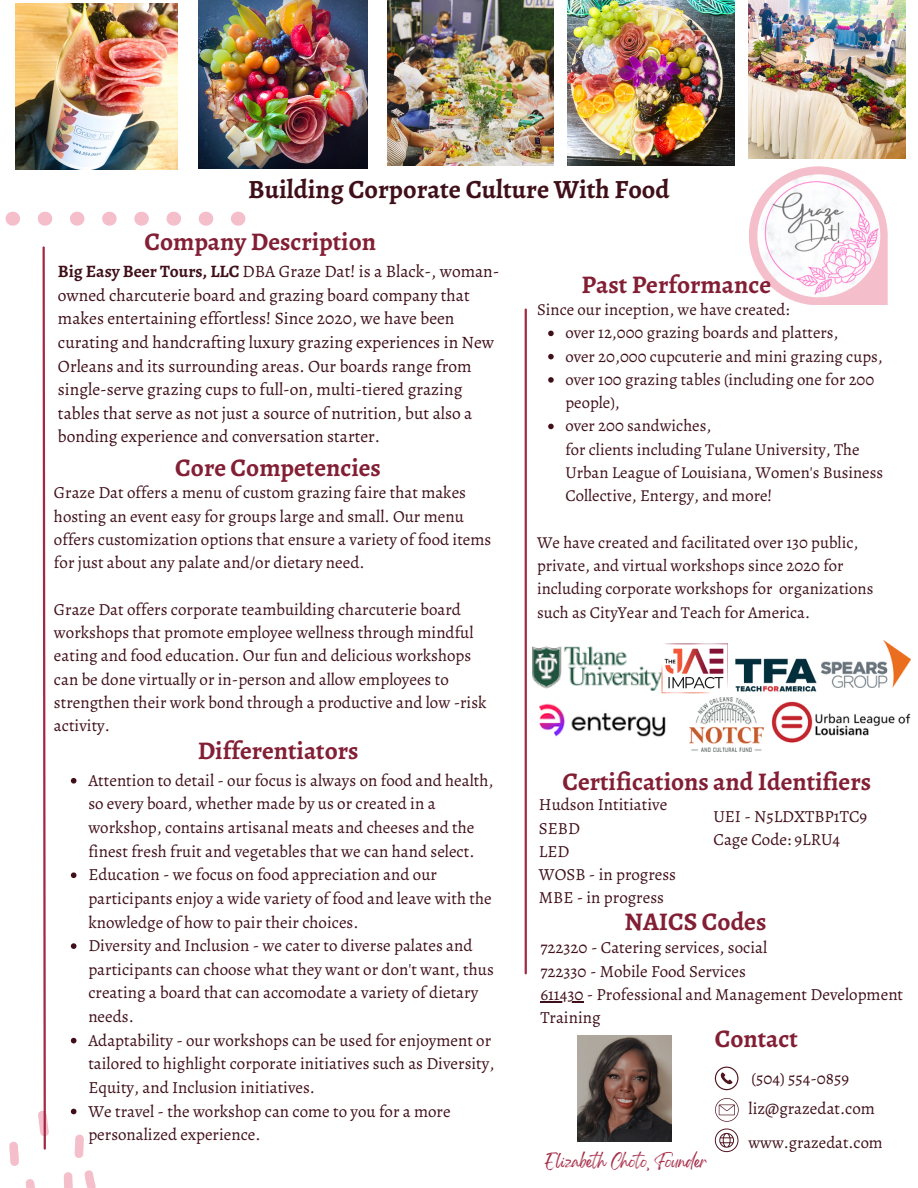
<style>
.page{position:relative;width:918px;height:1188px;background:#fff}
.page>*{position:absolute;margin:0;border:0;box-sizing:border-box;transform-origin:0 0}
.t1{font:700 26.25px "Alegreya";color:#40101a}
.t2{font:700 25.35px "Alegreya";color:#831f35}
.t3{font:17.4px/23.7px "Alegreya";color:#40101a}
.t4{font:16.95px/23.7px "Alegreya";color:#40101a}
.t5{font:16.65px/23.2px "Alegreya";color:#40101a}
.t6{font:12.3px "Gellatio";color:#a42844}
.s1{font-weight:700}
</style>
<div class="page">
<svg style="left:6px;top:212px;width:14px;height:14px"></svg>
<svg style="left:38px;top:212px;width:14px;height:14px"></svg>
<svg style="left:70px;top:212px;width:14px;height:14px"></svg>
<svg style="left:102px;top:212px;width:15px;height:14px"></svg>
<svg style="left:134px;top:212px;width:15px;height:14px"></svg>
<svg style="left:167px;top:212px;width:14px;height:14px"></svg>
<svg style="left:199px;top:212px;width:14px;height:14px"></svg>
<svg style="left:231px;top:212px;width:14px;height:14px"></svg>
<svg style="left:9px;top:1141px;width:10px;height:25px"></svg>
<svg style="left:74px;top:1134px;width:10px;height:24px"></svg>
<svg style="left:64px;top:1172px;width:9px;height:16px"></svg>
<svg style="left:25px;top:1179px;width:10px;height:9px"></svg>
<svg style="left:84px;top:1170px;width:12px;height:18px"></svg>
<svg style="left:38px;top:246px;width:11px;height:904px"></svg>
<hr style="left:525px;top:310px;width:2px;height:663px;background:#a42844">
<svg style="left:749px;top:166px;width:139px;height:139px"></svg>
<img style="left:757px;top:174px;width:123px;height:123px;border-radius:50%">
<svg style="left:715px;top:1067px;width:23px;height:23px"></svg>
<svg style="left:715px;top:1098px;width:24px;height:24px"></svg>
<svg style="left:715px;top:1128px;width:23px;height:24px"></svg>
<img style="left:577px;top:1036px;width:95px;height:105px">
<img style="left:199px;top:0;width:168px;height:169px">
<img style="left:387px;top:0;width:167px;height:166px">
<img style="left:568px;top:0;width:166px;height:166px">
<img style="left:16px;top:4px;width:162px;height:165px">
<img style="left:748px;top:0;width:158px;height:159px">
<img style="left:533px;top:647px;width:128px;height:44px">
<img style="left:661px;top:644px;width:67px;height:49px">
<img style="left:729px;top:658px;width:93px;height:40px">
<img style="left:539px;top:703px;width:127px;height:34px">
<img style="left:822px;top:641px;width:89px;height:47px">
<img style="left:690px;top:698px;width:74px;height:54px">
<img style="left:771px;top:701px;width:140px;height:42px">
<svg style="left:71px;top:778px;width:5px;height:6px"></svg>
<svg style="left:71px;top:872px;width:5px;height:6px"></svg>
<svg style="left:71px;top:943px;width:5px;height:6px"></svg>
<svg style="left:71px;top:1038px;width:5px;height:5px"></svg>
<svg style="left:71px;top:1109px;width:5px;height:5px"></svg>
<svg style="left:548px;top:331px;width:6px;height:5px"></svg>
<svg style="left:548px;top:354px;width:6px;height:5px"></svg>
<svg style="left:548px;top:377px;width:6px;height:6px"></svg>
<svg style="left:548px;top:424px;width:6px;height:5px"></svg>
<hr style="left:540px;top:1001px;width:44px;height:1px;background:#40101a">
<p class="t1" style="left:248px;top:171px;width:423px">Building Corporate Culture With Food</p>
<p class="t2" style="left:144px;top:224px;width:233px">Company Description</p>
<p class="t3" style="left:58px;top:259px;width:443px"><span class="s1">Big Easy Beer Tours, LLC</span> DBA Graze Dat! is a Black-, woman&shy;owned charcuterie board and grazing board company that makes entertaining effortless! Since 2020, we have been curating and handcrafting luxury grazing experiences in New Orleans and its surrounding areas. Our boards range from single-serve grazing cups to full-on, multi-tiered grazing tables that serve as not just a source of nutrition, but also a bonding experience and conversation starter.</p>
<p class="t2" style="left:175px;top:450px;width:207px">Core Competencies</p>
<p class="t4" style="left:54px;top:481px;width:439px;line-height:23.2px">Graze Dat offers a menu of custom grazing faire that makes hosting an event easy for groups large and small. Our menu offers customization options that ensure a variety of food items for just about any palate and/or dietary need.</p>
<p class="t4" style="left:54px;top:598px;width:434px;line-height:23.2px">Graze Dat offers corporate teambuilding charcuterie board workshops that promote employee wellness through mindful eating and food education. Our fun and delicious workshops can be done virtually or in-person and allow employees to strengthen their work bond through a productive and low -risk activity.</p>
<p class="t4" style="left:88px;top:768px;width:407px">Attention to detail - our focus is always on food and health, so every board, whether made by us or created in a workshop, contains artisanal meats and cheeses and the finest fresh fruit and vegetables that we can hand select.</p>
<p class="t4" style="left:88px;top:863px;width:405px">Education - we focus on food appreciation and our participants enjoy a wide variety of food and leave with the knowledge of how to pair their choices.</p>
<p class="t4" style="left:88px;top:934px;width:407px">Diversity and Inclusion - we cater to diverse palates and participants can choose what they want or don't want, thus creating a board that can accomodate a variety of dietary needs.</p>
<p class="t4" style="left:88px;top:1028px;width:407px">Adaptability - our workshops can be used for enjoyment or tailored to highlight corporate initiatives such as Diversity,<br>Equity, and Inclusion initiatives.</p>
<p class="t4" style="left:88px;top:1099px;width:364px">We travel - the workshop can come to you for a more personalized experience.</p>
<p class="t2" style="left:198px;top:733px;width:162px">Differentiators</p>
<p class="t2" style="left:582px;top:267px;width:191px">Past Performance</p>
<p class="t5" style="left:537px;top:298px;width:254px">Since our inception, we have created:</p>
<p class="t5" style="left:565px;top:321px;width:275px">over 12,000 grazing boards and platters,</p>
<p class="t5" style="left:565px;top:344px;width:319px">over 20,000 cupcuterie and mini grazing cups,</p>
<p class="t5" style="left:565px;top:368px;width:310px">over 100 grazing tables (including one for 200 people),</p>
<p class="t5" style="left:565px;top:414px;width:147px">over 200 sandwiches,</p>
<p class="t5" style="left:565px;top:437px;width:319px">for clients including Tulane University, The<br>Urban League of Louisiana, Women's Business<br>Collective, Entergy, and more!</p>
<p class="t5" style="left:537px;top:531px;width:338px">We have created and facilitated over 130 public, private, and virtual workshops since 2020 for including corporate workshops for organizations such as CityYear and Teach for America.</p>
<p class="t2" style="left:562px;top:764px;width:310px">Certifications and Identifiers</p>
<p class="t4" style="left:539px;top:793px;width:130px">Hudson Intitiative</p>
<p class="t4" style="left:539px;top:816px;width:42px">SEBD</p>
<p class="t4" style="left:539px;top:839px;width:32px">LED</p>
<p class="t4" style="left:539px;top:863px;width:139px">WOSB - in progress</p>
<p class="t4" style="left:539px;top:886px;width:127px">MBE - in progress</p>
<p class="t4" style="left:713px;top:804px;width:155px">UEI - N5LDXTBP1TC9</p>
<p class="t4" style="left:713px;top:827px;width:128px">Cage Code: 9LRU4</p>
<p class="t2" style="left:625px;top:904px;width:143px">NAICS Codes</p>
<p class="t4" style="left:540px;top:936px;width:228px">722320 - Catering services, social</p>
<p class="t4" style="left:540px;top:959px;width:207px">722330 - Mobile Food Services</p>
<p class="t4" style="left:540px;top:983px;width:364px;line-height:23.2px">611430 - Professional and Management Development<br>Training</p>
<p class="t2" style="left:715px;top:1022px;width:85px">Contact</p>
<p class="t6" style="left:545px;top:1159px;width:165px">Elizabeth Choto, Founder</p>
<p class="t4" style="left:752px;top:1066px;width:99px">(504) 554-0859</p>
<p class="t4" style="left:749px;top:1096px;width:128px">liz@grazedat.com</p>
<p class="t5" style="left:749px;top:1130px;width:136px">www.grazedat.com</p>
</div>
